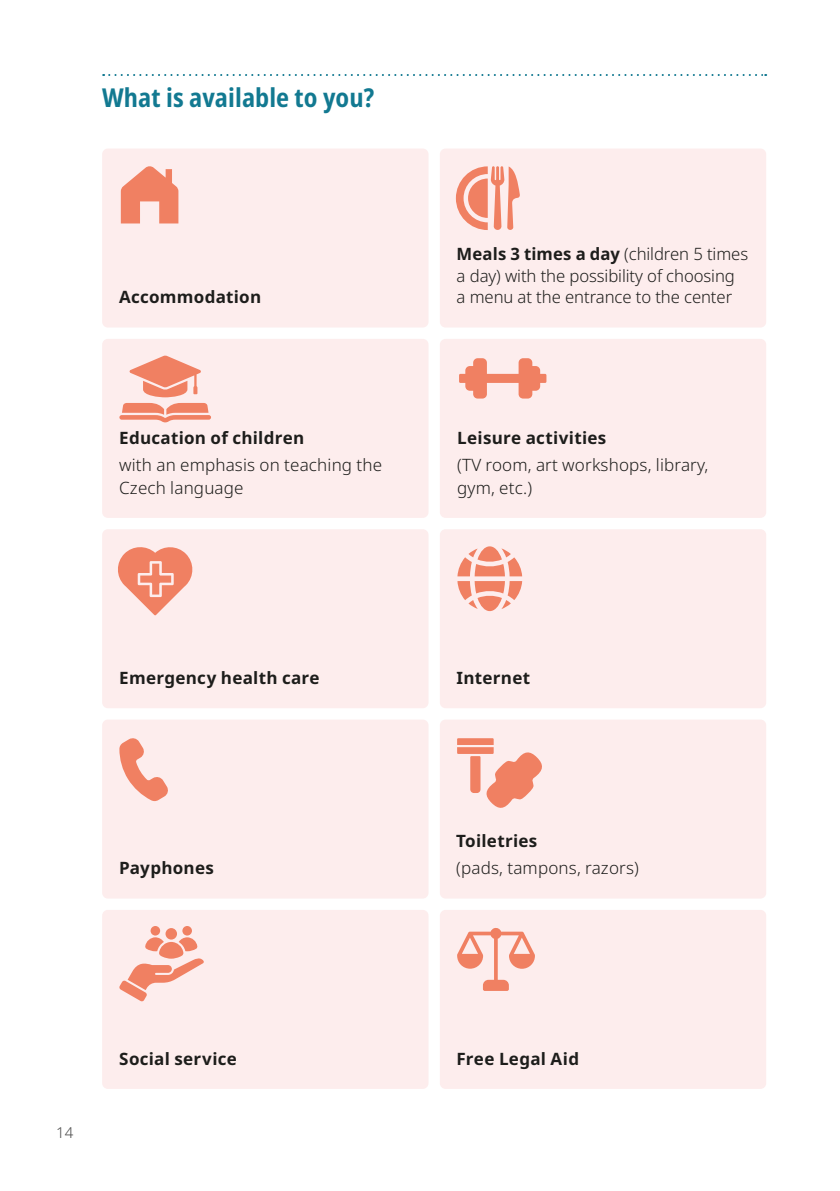
<style>
.page{position:relative;width:840px;height:1191px;background:#fff}
.page>*{position:absolute;margin:0;border:0;box-sizing:border-box;transform-origin:0 0}
.t1{font:700 26px "Noto Sans Condensed";letter-spacing:.005em;color:#127991}
.t2{font:17px/27.2px "Noto Sans";letter-spacing:.01em;color:#1d1d1b}
.t3{font:15px "Noto Sans";color:#4a4a49}
</style>
<div class="page">
<svg style="left:103px;top:74px;width:662px;height:2px"></svg>
<div style="left:102px;top:148px;width:326px;height:179px;background:#fdeded;border-radius:6px"></div>
<div style="left:439px;top:148px;width:326px;height:179px;background:#fdeded;border-radius:6px"></div>
<div style="left:102px;top:339px;width:326px;height:179px;background:#fdeded;border-radius:6px"></div>
<div style="left:439px;top:339px;width:326px;height:179px;background:#fdeded;border-radius:6px"></div>
<div style="left:102px;top:529px;width:326px;height:179px;background:#fdeded;border-radius:6px"></div>
<div style="left:439px;top:529px;width:326px;height:179px;background:#fdeded;border-radius:6px"></div>
<div style="left:102px;top:719px;width:326px;height:179px;background:#fdeded;border-radius:6px"></div>
<div style="left:439px;top:719px;width:326px;height:179px;background:#fdeded;border-radius:6px"></div>
<div style="left:102px;top:910px;width:326px;height:179px;background:#fdeded;border-radius:6px"></div>
<div style="left:439px;top:910px;width:326px;height:179px;background:#fdeded;border-radius:6px"></div>
<svg style="left:121px;top:166px;width:57px;height:57px"></svg>
<svg style="left:455px;top:166px;width:64px;height:64px"></svg>
<svg style="left:118px;top:547px;width:75px;height:68px"></svg>
<svg style="left:457px;top:546px;width:65px;height:66px"></svg>
<svg style="left:119px;top:738px;width:49px;height:63px"></svg>
<svg style="left:457px;top:738px;width:85px;height:70px"></svg>
<svg style="left:119px;top:926px;width:85px;height:75px"></svg>
<svg style="left:457px;top:928px;width:77px;height:63px"></svg>
<svg style="left:459px;top:358px;width:87px;height:40px"></svg>
<svg style="left:119px;top:355px;width:92px;height:68px"></svg>
<h1 class="t1" style="left:102px;top:79px;width:273px">What is available to you?</h1>
<p class="t2" style="left:119px;top:284px;width:143px">Accommodation</p>
<p class="t2" style="left:119px;top:424px;width:264px">Education of children<br>with an emphasis on teaching the</p>
<p class="t2" style="left:119px;top:474px;width:126px">Czech language</p>
<p class="t2" style="left:119px;top:665px;width:202px">Emergency health care</p>
<p class="t2" style="left:119px;top:855px;width:96px">Payphones</p>
<p class="t2" style="left:456px;top:243px;width:293px;line-height:21.8px">Meals 3 times a day (children 5 times a day) with the possibility of choosing<br>a menu at the entrance to the center</p>
<p class="t2" style="left:457px;top:424px;width:252px">Leisure activities<br>(TV room, art workshops, library,</p>
<p class="t2" style="left:457px;top:474px;width:76px">gym, etc.)</p>
<p class="t2" style="left:456px;top:665px;width:75px">Internet</p>
<p class="t2" style="left:456px;top:828px;width:184px">Toiletries<br>(pads, tampons, razors)</p>
<p class="t3" style="left:56px;top:1121px;width:19px">14</p>
<p class="t2" style="left:119px;top:1045px;width:119px">Social service</p>
<p class="t2" style="left:456px;top:1045px;width:124px">Free Legal Aid</p>
</div>
